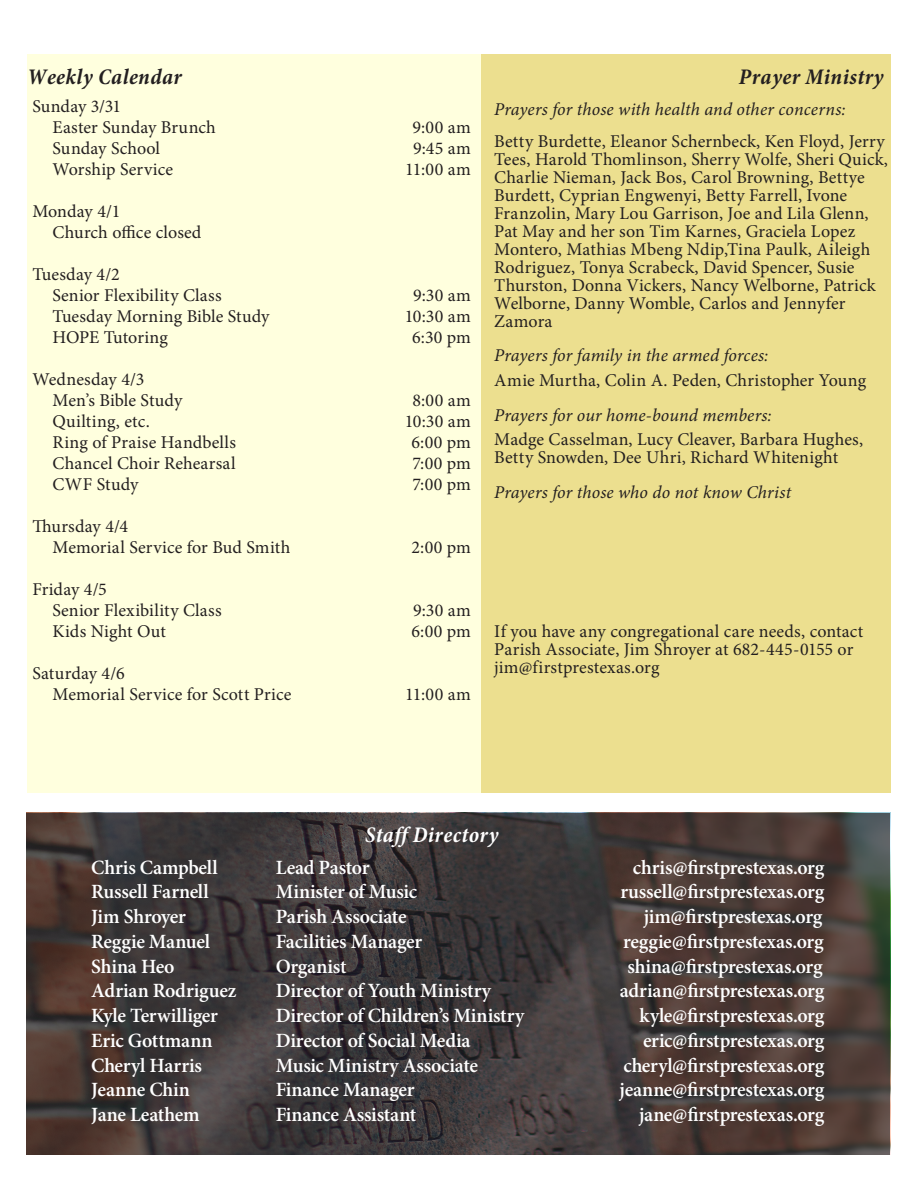
<style>
.page{position:relative;width:918px;height:1188px;background:#fff}
.page>*{position:absolute;margin:0;border:0;box-sizing:border-box;transform-origin:0 0}
.t1{font:italic 700 condensed 22.5px "Minion Pro";letter-spacing:.02em;color:#231f20}
.t2{font:italic 700 condensed 22.5px "Minion Pro";letter-spacing:.02em;color:#fff}
.t3{font:600 20.25px "Minion Pro";letter-spacing:-.01em;color:#fff}
.Prayer_Headings{font:18px/18px "Minion Pro";letter-spacing:.005em;color:#231f20}
.Calendar{font:18px "Minion Pro";letter-spacing:.01em;color:#231f20}
.Prayer_Headings-2{font:italic 18px "Minion Pro";letter-spacing:.005em;color:#231f20}
.Prayer_Names{font:18px/18px "Minion Pro";letter-spacing:.005em;color:#231f20}
</style>
<div class="page">
<svg style="left:26px;top:813px;width:864px;height:342px;background:#423938"></svg>
<div style="left:27px;top:54px;width:454px;height:738px;background:#ffffde"></div>
<div style="left:481px;top:54px;width:409px;height:738px;background:#ecdf8f"></div>
<p class="t1" style="left:27px;top:61px;width:156px">Weekly Calendar</p>
<p class="Calendar" style="left:32px;top:94px;width:90px">Sunday 3/31</p>
<p class="Calendar" style="left:53px;top:115px;width:165px">Easter Sunday Brunch</p>
<p class="Calendar" style="left:412px;top:115px;width:60px">9:00 am</p>
<p class="Calendar" style="left:53px;top:136px;width:109px">Sunday School</p>
<p class="Calendar" style="left:413px;top:136px;width:59px">9:45 am</p>
<p class="Calendar" style="left:53px;top:157px;width:122px">Worship Service</p>
<p class="Calendar" style="left:405px;top:157px;width:67px">11:00 am</p>
<p class="Calendar" style="left:32px;top:199px;width:89px">Monday 4/1</p>
<p class="Calendar" style="left:53px;top:220px;width:150px">Church office closed</p>
<p class="Calendar" style="left:32px;top:262px;width:89px">Tuesday 4/2</p>
<p class="Calendar" style="left:53px;top:283px;width:171px">Senior Flexibility Class</p>
<p class="Calendar" style="left:413px;top:283px;width:59px">9:30 am</p>
<p class="Calendar" style="left:53px;top:304px;width:219px">Tuesday Morning Bible Study</p>
<p class="Calendar" style="left:405px;top:304px;width:68px">10:30 am</p>
<p class="Calendar" style="left:53px;top:325px;width:117px">HOPE Tutoring</p>
<p class="Calendar" style="left:412px;top:325px;width:60px">6:30 pm</p>
<p class="Calendar" style="left:32px;top:367px;width:114px">Wednesday 4/3</p>
<p class="Calendar" style="left:53px;top:388px;width:132px">Men’s Bible Study</p>
<p class="Calendar" style="left:412px;top:388px;width:60px">8:00 am</p>
<p class="Calendar" style="left:53px;top:409px;width:99px">Quilting, etc.</p>
<p class="Calendar" style="left:405px;top:409px;width:68px">10:30 am</p>
<p class="Calendar" style="left:53px;top:430px;width:185px">Ring of Praise Handbells</p>
<p class="Calendar" style="left:412px;top:430px;width:61px">6:00 pm</p>
<p class="Calendar" style="left:53px;top:451px;width:185px">Chancel Choir Rehearsal</p>
<p class="Calendar" style="left:412px;top:451px;width:60px">7:00 pm</p>
<p class="Calendar" style="left:53px;top:472px;width:88px">CWF Study</p>
<p class="Calendar" style="left:412px;top:472px;width:60px">7:00 pm</p>
<p class="Calendar" style="left:32px;top:514px;width:97px">Thursday 4/4</p>
<p class="Calendar" style="left:53px;top:535px;width:239px">Memorial Service for Bud Smith</p>
<p class="Calendar" style="left:412px;top:535px;width:61px">2:00 pm</p>
<p class="Calendar" style="left:32px;top:577px;width:76px">Friday 4/5</p>
<p class="Calendar" style="left:53px;top:598px;width:171px">Senior Flexibility Class</p>
<p class="Calendar" style="left:413px;top:598px;width:59px">9:30 am</p>
<p class="Calendar" style="left:53px;top:619px;width:115px">Kids Night Out</p>
<p class="Calendar" style="left:412px;top:619px;width:61px">6:00 pm</p>
<p class="Calendar" style="left:32px;top:661px;width:94px">Saturday 4/6</p>
<p class="Calendar" style="left:53px;top:682px;width:241px">Memorial Service for Scott Price</p>
<p class="Calendar" style="left:405px;top:682px;width:67px">11:00 am</p>
<p class="t1" style="left:739px;top:61px;width:146px">Prayer Ministry</p>
<p class="Prayer_Headings-2" style="left:494px;top:97px;width:353px">Prayers for those with health and other concerns:</p>
<p class="Prayer_Headings" style="left:494px;top:132px;width:395px">Betty Burdette, Eleanor Schernbeck, Ken Floyd, Jerry Tees, Harold Thomlinson, Sherry Wolfe, Sheri Quick, Charlie Nieman, Jack Bos, Carol Browning, Bettye Burdett, Cyprian Engwenyi, Betty Farrell, Ivone Franzolin, Mary Lou Garrison, Joe and Lila Glenn, Pat May and her son Tim Karnes, Graciela Lopez Montero, Mathias Mbeng Ndip,Tina Paulk, Aileigh Rodriguez, Tonya Scrabeck, David Spencer, Susie Thurston, Donna Vickers, Nancy Welborne, Patrick Welborne, Danny Womble, Carlos and Jennyfer Zamora</p>
<p class="Prayer_Headings-2" style="left:494px;top:343px;width:276px">Prayers for family in the armed forces:</p>
<p class="Prayer_Names" style="left:494px;top:371px;width:373px">Amie Murtha, Colin A. Peden, Christopher Young</p>
<p class="Prayer_Headings-2" style="left:494px;top:403px;width:279px">Prayers for our home-bound members:</p>
<p class="Prayer_Names" style="left:494px;top:431px;width:370px">Madge Casselman, Lucy Cleaver, Barbara Hughes,<br>Betty Snowden, Dee Uhri, Richard Whitenight</p>
<p class="Prayer_Headings-2" style="left:494px;top:480px;width:299px">Prayers for those who do not know Christ</p>
<p class="Prayer_Headings" style="left:494px;top:623px;width:371px">If you have any congregational care needs, contact<br>Parish Associate, Jim Shroyer at 682-445-0155 or jim@firstprestexas.org</p>
<p class="t2" style="left:365px;top:819px;width:135px">Staff Directory</p>
<p class="t3" style="left:91px;top:853px;width:128px">Chris Campbell</p>
<p class="t3" style="left:276px;top:853px;width:95px">Lead Pastor</p>
<p class="t3" style="left:633px;top:853px;width:193px">chris@firstprestexas.org</p>
<p class="t3" style="left:91px;top:878px;width:119px">Russell Farnell</p>
<p class="t3" style="left:276px;top:878px;width:143px">Minister of Music</p>
<p class="t3" style="left:620px;top:878px;width:205px">russell@firstprestexas.org</p>
<p class="t3" style="left:91px;top:903px;width:96px">Jim Shroyer</p>
<p class="t3" style="left:276px;top:903px;width:132px">Parish Associate</p>
<p class="t3" style="left:644px;top:903px;width:180px">jim@firstprestexas.org</p>
<p class="t3" style="left:91px;top:927px;width:120px">Reggie Manuel</p>
<p class="t3" style="left:276px;top:927px;width:148px">Facilities Manager</p>
<p class="t3" style="left:623px;top:927px;width:202px">reggie@firstprestexas.org</p>
<p class="t3" style="left:91px;top:952px;width:85px">Shina Heo</p>
<p class="t3" style="left:276px;top:952px;width:72px">Organist</p>
<p class="t3" style="left:627px;top:952px;width:197px">shina@firstprestexas.org</p>
<p class="t3" style="left:91px;top:977px;width:147px">Adrian Rodriguez</p>
<p class="t3" style="left:276px;top:977px;width:217px">Director of Youth Ministry</p>
<p class="t3" style="left:620px;top:977px;width:206px">adrian@firstprestexas.org</p>
<p class="t3" style="left:91px;top:1002px;width:128px">Kyle Terwilliger</p>
<p class="t3" style="left:276px;top:1002px;width:250px">Director of Children’s Ministry</p>
<p class="t3" style="left:640px;top:1002px;width:186px">kyle@firstprestexas.org</p>
<p class="t3" style="left:91px;top:1026px;width:123px">Eric Gottmann</p>
<p class="t3" style="left:276px;top:1026px;width:196px">Director of Social Media</p>
<p class="t3" style="left:643px;top:1026px;width:183px">eric@firstprestexas.org</p>
<p class="t3" style="left:91px;top:1051px;width:112px">Cheryl Harris</p>
<p class="t3" style="left:276px;top:1051px;width:204px">Music Ministry Associate</p>
<p class="t3" style="left:623px;top:1051px;width:202px">cheryl@firstprestexas.org</p>
<p class="t3" style="left:91px;top:1076px;width:100px">Jeanne Chin</p>
<p class="t3" style="left:276px;top:1076px;width:140px">Finance Manager</p>
<p class="t3" style="left:620px;top:1076px;width:206px">jeanne@firstprestexas.org</p>
<p class="t3" style="left:91px;top:1101px;width:110px">Jane Leathem</p>
<p class="t3" style="left:276px;top:1101px;width:142px">Finance Assistant</p>
<p class="t3" style="left:639px;top:1101px;width:187px">jane@firstprestexas.org</p>
</div>
